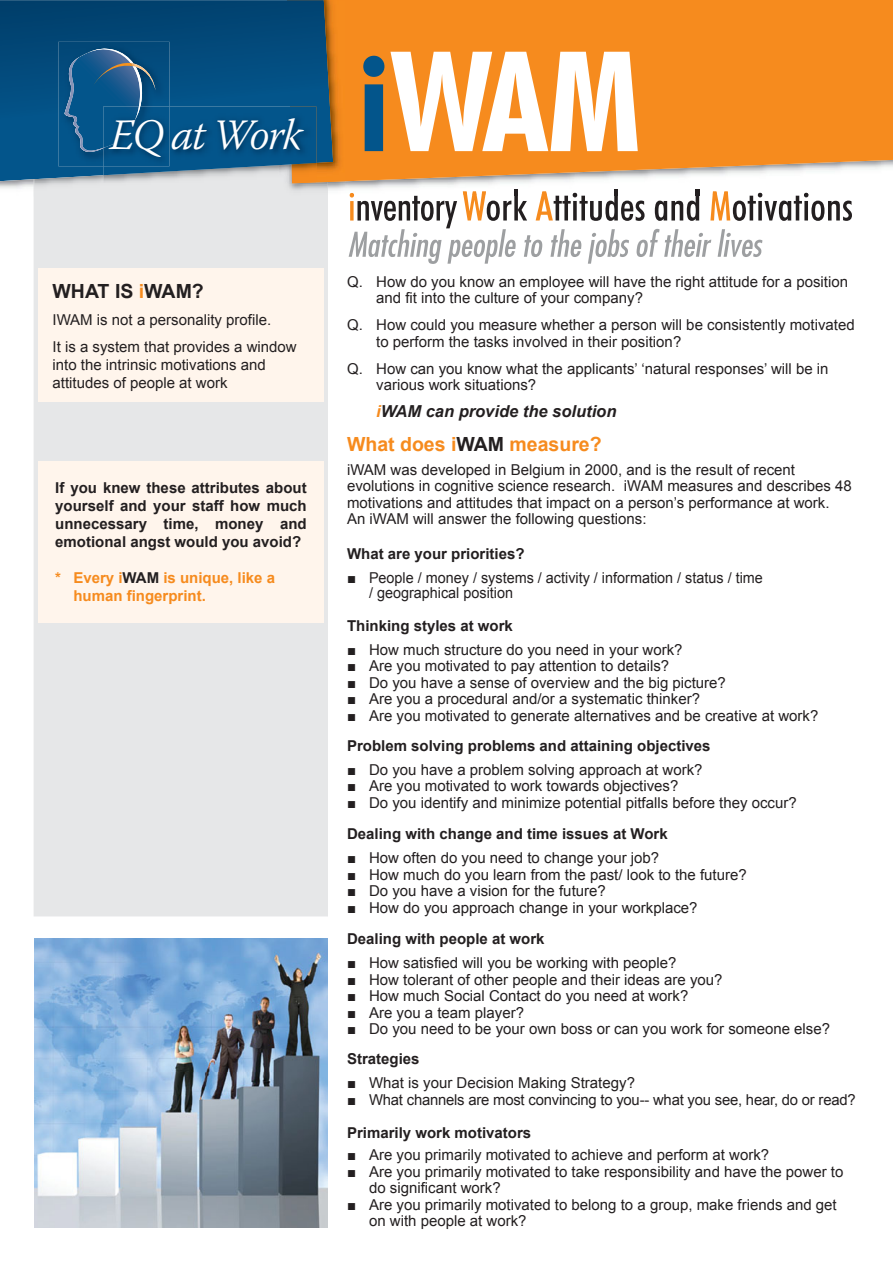
<style>
.page{position:relative;width:893px;height:1263px;background:#fff}
.page>*{position:absolute;margin:0;border:0;box-sizing:border-box;transform-origin:0 0}
.t1{font:italic 300 43.35px "Warnock Pro";letter-spacing:-.04em;color:#fff}
.t2{font:700 19.5px "Arial";color:#f68b1e}
.t3{font:700 19.5px "Arial";color:#231f20}
.t4{font:italic 700 16.5px "Arial";color:#231f20}
.t5{font:15px/16.5px "Arial";color:#231f20}
.t6{font:700 15px/18px "Arial";color:#231f20;text-align:justify}
.t7{font:700 15px/18px "Arial";color:#f68b1e}
.s1{color:#f68b1e}
.s2{color:#231f20}
</style>
<div class="page">
<div style="left:34px;top:197px;width:294px;height:719px;background:#e6e7e8"></div>
<div style="left:38px;top:268px;width:285px;height:134px;background:#fff5ec"></div>
<div style="left:38px;top:461px;width:285px;height:162px;background:#fff5ec"></div>
<img style="left:34px;top:938px;width:293px;height:289px">
<img style="left:345px;top:183px;width:355px;height:7px">
<svg style="left:349px;top:190px;width:503px;height:74px"></svg>
<svg style="left:345px;top:0;width:548px;height:183px;background:#f39230"></svg>
<img style="left:279px;top:183px;width:66px;height:12px">
<svg style="left:327px;top:183px;width:1px;height:12px"></svg>
<img style="left:316px;top:0;width:29px;height:183px">
<svg style="left:0;top:0;width:333px;height:181px;background:#0a4d7a"></svg>
<svg style="left:363px;top:56px;width:21px;height:95px;background:#356074"></svg>
<svg style="left:390px;top:52px;width:248px;height:99px"></svg>
<img style="left:58px;top:42px;width:111px;height:124px">
<img style="left:103px;top:175px;width:189px;height:8px">
<img style="left:292px;top:175px;width:24px;height:8px">
<img style="left:103px;top:106px;width:213px;height:69px">
<img style="left:103px;top:106px;width:66px;height:60px">
<svg style="left:65px;top:47px;width:91px;height:108px;background:#165989"></svg>
<img style="left:135px;top:106px;width:5px;height:14px">
<h1 class="t1" style="left:110px;top:108px;width:194px">EQ at Work</h1>
<h2 class="t3" style="left:53px;top:281px;width:153px">WHAT IS <span class="s1">i</span>WAM?</h2>
<p class="t5" style="left:53px;top:307px;width:246px;line-height:27px">IWAM is not a personality profile.<br>It is a system that provides a window</p>
<p class="t5" style="left:53px;top:356px;width:215px;line-height:18px">into the intrinsic motivations and attitudes of people at work</p>
<p class="t6" style="left:55px;top:479px;width:253px">If you knew these attributes about yourself and your staff how much unnecessary time, money and emotional angst would you avoid?</p>
<p class="t7" style="left:73px;top:569px;width:203px;text-indent:-18px">* Every i<span class="s2">WAM</span> is unique, like a human fingerprint.</p>
<p class="t5" style="left:376px;top:273px;width:473px;text-indent:-29px">Q. How do you know an employee will have the right attitude for a position and fit into the culture of your company?</p>
<p class="t5" style="left:376px;top:317px;width:480px;text-indent:-29px">Q. How could you measure whether a person will be consistently motivated to perform the tasks involved in their position?</p>
<p class="t5" style="left:376px;top:360px;width:454px;text-indent:-29px">Q. How can you know what the applicants’ ‘natural responses’ will be in various work situations?</p>
<p class="t4" style="left:376px;top:402px;width:242px"><span class="s1">i</span>WAM can provide the solution</p>
<h2 class="t2" style="left:347px;top:433px;width:256px">What does i<span class="s2">WAM</span> measure?</h2>
<p class="t5" style="left:347px;top:461px;width:506px">iWAM was developed in Belgium in 2000, and is the result of recent evolutions in cognitive science research. iWAM measures and describes 48 motivations and attitudes that impact on a person’s performance at work.<br>An iWAM will answer the following questions:</p>
<p class="t6" style="left:347px;top:545px;width:179px">What are your priorities?</p>
<p class="t5" style="left:369px;top:570px;width:395px;line-height:15px;text-indent:-22px">■ People / money / systems / activity / information / status / time / geographical position</p>
<p class="t6" style="left:347px;top:617px;width:167px">Thinking styles at work</p>
<p class="t5" style="left:347px;top:641px;width:337px">■ How much structure do you need in your work?</p>
<p class="t5" style="left:347px;top:658px;width:324px">■ Are you motivated to pay attention to details?</p>
<p class="t5" style="left:347px;top:674px;width:380px">■ Do you have a sense of overview and the big picture?</p>
<p class="t5" style="left:347px;top:691px;width:354px">■ Are you a procedural and/or a systematic thinker?</p>
<p class="t5" style="left:347px;top:707px;width:473px">■ Are you motivated to generate alternatives and be creative at work?</p>
<p class="t6" style="left:347px;top:737px;width:365px">Problem solving problems and attaining objectives</p>
<p class="t5" style="left:347px;top:761px;width:357px">■ Do you have a problem solving approach at work?</p>
<p class="t5" style="left:347px;top:778px;width:333px">■ Are you motivated to work towards objectives?</p>
<p class="t5" style="left:347px;top:794px;width:451px">■ Do you identify and minimize potential pitfalls before they occur?</p>
<p class="t6" style="left:347px;top:825px;width:322px">Dealing with change and time issues at Work</p>
<p class="t5" style="left:347px;top:850px;width:314px">■ How often do you need to change your job?</p>
<p class="t5" style="left:347px;top:866px;width:401px">■ How much do you learn from the past/ look to the future?</p>
<p class="t5" style="left:347px;top:883px;width:260px">■ Do you have a vision for the future?</p>
<p class="t5" style="left:347px;top:899px;width:352px">■ How do you approach change in your workplace?</p>
<p class="t6" style="left:347px;top:930px;width:199px">Dealing with people at work</p>
<p class="t5" style="left:347px;top:955px;width:331px">■ How satisfied will you be working with people?</p>
<p class="t5" style="left:347px;top:971px;width:377px">■ How tolerant of other people and their ideas are you?</p>
<p class="t5" style="left:347px;top:988px;width:343px">■ How much Social Contact do you need at work?</p>
<p class="t5" style="left:347px;top:1004px;width:179px">■ Are you a team player?</p>
<p class="t5" style="left:347px;top:1021px;width:485px">■ Do you need to be your own boss or can you work for someone else?</p>
<p class="t6" style="left:347px;top:1050px;width:74px">Strategies</p>
<p class="t5" style="left:347px;top:1075px;width:289px">■ What is your Decision Making Strategy?</p>
<p class="t5" style="left:347px;top:1091px;width:510px">■ What channels are most convincing to you-- what you see, hear, do or read?</p>
<p class="t6" style="left:347px;top:1124px;width:186px">Primarily work motivators</p>
<p class="t5" style="left:347px;top:1147px;width:424px">■ Are you primarily motivated to achieve and perform at work?</p>
<p class="t5" style="left:369px;top:1163px;width:476px;text-indent:-22px">■ Are you primarily motivated to take responsibility and have the power to do significant work?</p>
<p class="t5" style="left:369px;top:1196px;width:469px;text-indent:-22px">■ Are you primarily motivated to belong to a group, make friends and get on with people at work?</p>
</div>
